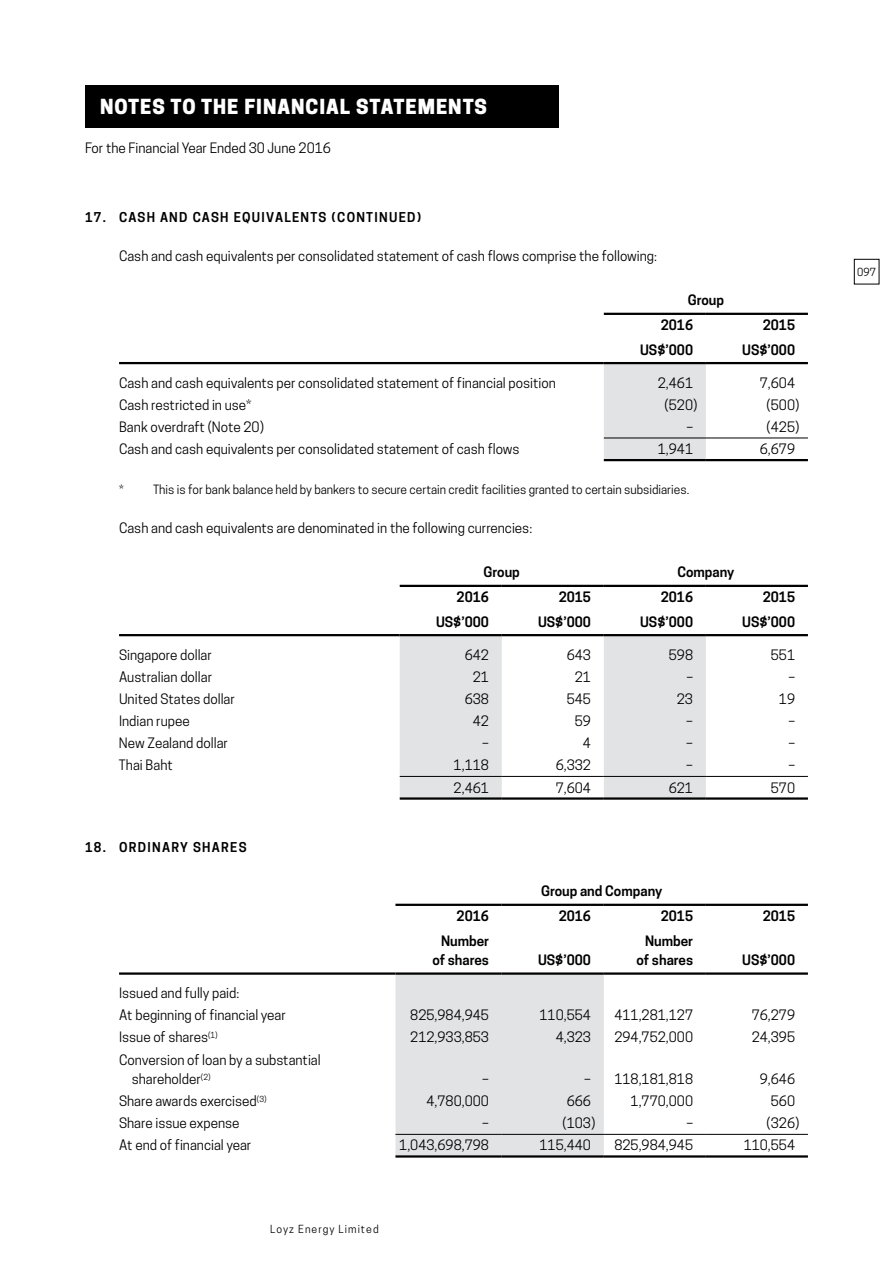
<style>
.page{position:relative;width:893px;height:1263px;background:#fff}
.page>*{position:absolute;margin:0;border:0;box-sizing:border-box;transform-origin:0 0}
.t1{font:800 19.5px "Cooper Hewitt";letter-spacing:.05em;color:#fff}
.t2{font:13.5px/22.2px "Cooper Hewitt";color:#000}
.t3{font:600 13.5px/19.5px "Cooper Hewitt";color:#000;text-align:right}
.t4{font:600 12.75px "Cooper Hewitt";letter-spacing:.1em;color:#000}
.t5{font:12px "Cooper Hewitt";color:#000}
.t6{font:10.5px "Cooper Hewitt";letter-spacing:.1em;color:#000}
</style>
<div class="page">
<div style="left:85px;top:85px;width:474px;height:43px;background:#000"></div>
<div style="left:854px;top:259px;width:25px;height:25px;border:1px solid #000"></div>
<div style="left:604px;top:364px;width:102px;height:95px;background:#e2e3e4"></div>
<hr style="left:604px;top:313px;width:102px;height:2px;background:#000">
<hr style="left:706px;top:313px;width:102px;height:2px;background:#000">
<hr style="left:119px;top:362px;width:485px;height:2px;background:#000">
<hr style="left:604px;top:362px;width:102px;height:2px;background:#000">
<hr style="left:706px;top:362px;width:102px;height:2px;background:#000">
<hr style="left:604px;top:438px;width:102px;height:1px;background:#000">
<hr style="left:706px;top:438px;width:102px;height:1px;background:#000">
<hr style="left:604px;top:459px;width:102px;height:2px;background:#000">
<hr style="left:706px;top:459px;width:102px;height:2px;background:#000">
<svg style="left:400px;top:636px;width:306px;height:161px;fill:#e2e3e4"></svg>
<hr style="left:400px;top:585px;width:102px;height:2px;background:#000">
<hr style="left:502px;top:585px;width:102px;height:2px;background:#000">
<hr style="left:604px;top:585px;width:102px;height:2px;background:#000">
<hr style="left:706px;top:585px;width:102px;height:2px;background:#000">
<hr style="left:119px;top:634px;width:281px;height:2px;background:#000">
<hr style="left:400px;top:634px;width:102px;height:2px;background:#000">
<hr style="left:502px;top:634px;width:102px;height:2px;background:#000">
<hr style="left:604px;top:634px;width:102px;height:2px;background:#000">
<hr style="left:706px;top:634px;width:102px;height:2px;background:#000">
<hr style="left:400px;top:776px;width:102px;height:1px;background:#000">
<hr style="left:502px;top:776px;width:102px;height:1px;background:#000">
<hr style="left:604px;top:776px;width:102px;height:1px;background:#000">
<hr style="left:706px;top:776px;width:102px;height:1px;background:#000">
<hr style="left:400px;top:797px;width:102px;height:3px;background:#000">
<hr style="left:502px;top:797px;width:102px;height:3px;background:#000">
<hr style="left:604px;top:797px;width:102px;height:3px;background:#000">
<hr style="left:706px;top:797px;width:102px;height:3px;background:#000">
<div style="left:395px;top:975px;width:209px;height:180px;background:#e2e3e4"></div>
<hr style="left:395px;top:904px;width:107px;height:2px;background:#000">
<hr style="left:502px;top:904px;width:102px;height:2px;background:#000">
<hr style="left:604px;top:904px;width:102px;height:2px;background:#000">
<hr style="left:706px;top:904px;width:102px;height:2px;background:#000">
<hr style="left:119px;top:972px;width:276px;height:3px;background:#000">
<hr style="left:395px;top:972px;width:107px;height:3px;background:#000">
<hr style="left:502px;top:972px;width:102px;height:3px;background:#000">
<hr style="left:604px;top:972px;width:102px;height:3px;background:#000">
<hr style="left:706px;top:972px;width:102px;height:3px;background:#000">
<hr style="left:395px;top:1134px;width:107px;height:1px;background:#000">
<hr style="left:502px;top:1134px;width:102px;height:1px;background:#000">
<hr style="left:604px;top:1134px;width:102px;height:1px;background:#000">
<hr style="left:706px;top:1134px;width:102px;height:1px;background:#000">
<hr style="left:395px;top:1155px;width:107px;height:2px;background:#000">
<hr style="left:502px;top:1155px;width:102px;height:2px;background:#000">
<hr style="left:604px;top:1155px;width:102px;height:2px;background:#000">
<hr style="left:706px;top:1155px;width:102px;height:2px;background:#000">
<h1 class="t1" style="left:100px;top:95px;width:388px">NOTES TO THE FINANCIAL STATEMENTS</h1>
<p class="t2" style="left:85px;top:137px;width:247px">For the Financial Year Ended 30 June 2016</p>
<p class="t4" style="left:85px;top:210px;width:338px">17. CASH AND CASH EQUIVALENTS (CONTINUED)</p>
<p class="t2" style="left:119px;top:245px;width:539px">Cash and cash equivalents per consolidated statement of cash flows comprise the following:</p>
<p class="t3" style="left:661px;top:288px;width:65px;line-height:24.6px;text-align:left;text-indent:27px">Group<br>2016</p>
<p class="t3" style="left:763px;top:315px;width:34px">2015</p>
<p class="t3" style="left:640px;top:340px;width:55px">US$’000</p>
<p class="t3" style="left:742px;top:340px;width:55px">US$’000</p>
<p class="t2" style="left:119px;top:372px;width:438px">Cash and cash equivalents per consolidated statement of financial position</p>
<p class="t2" style="left:658px;top:372px;width:37px">2,461</p>
<p class="t2" style="left:760px;top:372px;width:37px">7,604</p>
<p class="t2" style="left:119px;top:394px;width:134px">Cash restricted in use*</p>
<p class="t2" style="left:664px;top:394px;width:34px">(520)</p>
<p class="t2" style="left:767px;top:394px;width:34px">(500)</p>
<p class="t2" style="left:119px;top:416px;width:146px">Bank overdraft (Note 20)</p>
<p class="t2" style="left:686px;top:416px;width:8px">–</p>
<p class="t2" style="left:767px;top:416px;width:34px">(425)</p>
<p class="t2" style="left:119px;top:438px;width:402px">Cash and cash equivalents per consolidated statement of cash flows</p>
<p class="t2" style="left:658px;top:438px;width:37px">1,941</p>
<p class="t2" style="left:760px;top:438px;width:37px">6,679</p>
<p class="t5" style="left:119px;top:483px;width:6px">*</p>
<p class="t5" style="left:153px;top:483px;width:538px">This is for bank balance held by bankers to secure certain credit facilities granted to certain subsidiaries.</p>
<p class="t2" style="left:119px;top:517px;width:415px">Cash and cash equivalents are denominated in the following currencies:</p>
<p class="t3" style="left:484px;top:563px;width:38px">Group</p>
<p class="t3" style="left:677px;top:563px;width:59px">Company</p>
<p class="t3" style="left:457px;top:587px;width:34px">2016</p>
<p class="t3" style="left:559px;top:587px;width:34px">2015</p>
<p class="t3" style="left:661px;top:587px;width:34px">2016</p>
<p class="t3" style="left:763px;top:587px;width:34px">2015</p>
<p class="t3" style="left:436px;top:612px;width:55px">US$’000</p>
<p class="t3" style="left:538px;top:612px;width:55px">US$’000</p>
<p class="t3" style="left:640px;top:612px;width:55px">US$’000</p>
<p class="t3" style="left:742px;top:612px;width:55px">US$’000</p>
<p class="t2" style="left:119px;top:644px;width:95px">Singapore dollar</p>
<p class="t2" style="left:465px;top:644px;width:26px">642</p>
<p class="t2" style="left:567px;top:644px;width:26px">643</p>
<p class="t2" style="left:669px;top:644px;width:26px">598</p>
<p class="t2" style="left:771px;top:644px;width:26px">551</p>
<p class="t2" style="left:119px;top:666px;width:95px">Australian dollar</p>
<p class="t2" style="left:473px;top:666px;width:18px">21</p>
<p class="t2" style="left:575px;top:666px;width:18px">21</p>
<p class="t2" style="left:686px;top:666px;width:8px">–</p>
<p class="t2" style="left:788px;top:666px;width:8px">–</p>
<p class="t2" style="left:119px;top:688px;width:118px">United States dollar</p>
<p class="t2" style="left:465px;top:688px;width:26px">638</p>
<p class="t2" style="left:567px;top:688px;width:26px">545</p>
<p class="t2" style="left:677px;top:688px;width:18px">23</p>
<p class="t2" style="left:779px;top:688px;width:18px">19</p>
<p class="t2" style="left:119px;top:710px;width:72px">Indian rupee</p>
<p class="t2" style="left:473px;top:710px;width:18px">42</p>
<p class="t2" style="left:575px;top:710px;width:18px">59</p>
<p class="t2" style="left:686px;top:710px;width:8px">–</p>
<p class="t2" style="left:788px;top:710px;width:8px">–</p>
<p class="t2" style="left:119px;top:732px;width:111px">New Zealand dollar</p>
<p class="t2" style="left:482px;top:732px;width:8px">–</p>
<p class="t2" style="left:583px;top:732px;width:10px">4</p>
<p class="t2" style="left:686px;top:732px;width:8px">–</p>
<p class="t2" style="left:788px;top:732px;width:8px">–</p>
<p class="t2" style="left:119px;top:754px;width:55px">Thai Baht</p>
<p class="t2" style="left:454px;top:754px;width:37px">1,118</p>
<p class="t2" style="left:556px;top:754px;width:37px">6,332</p>
<p class="t2" style="left:686px;top:754px;width:8px">–</p>
<p class="t2" style="left:788px;top:754px;width:8px">–</p>
<p class="t2" style="left:454px;top:776px;width:37px">2,461</p>
<p class="t2" style="left:556px;top:776px;width:37px">7,604</p>
<p class="t2" style="left:669px;top:776px;width:26px">621</p>
<p class="t2" style="left:771px;top:776px;width:26px">570</p>
<p class="t4" style="left:85px;top:840px;width:163px">18. ORDINARY SHARES</p>
<p class="t2" style="left:119px;top:982px;width:168px">Issued and fully paid:<br>At beginning of financial year</p>
<p class="t3" style="left:541px;top:881px;width:123px">Group and Company</p>
<p class="t3" style="left:457px;top:906px;width:34px">2016</p>
<p class="t3" style="left:559px;top:906px;width:34px">2016</p>
<p class="t3" style="left:661px;top:906px;width:34px">2015</p>
<p class="t3" style="left:763px;top:906px;width:34px">2015</p>
<p class="t3" style="left:432px;top:931px;width:58px">Number of shares</p>
<p class="t3" style="left:636px;top:931px;width:58px">Number of shares</p>
<p class="t3" style="left:538px;top:950px;width:55px">US$’000</p>
<p class="t3" style="left:742px;top:950px;width:55px">US$’000</p>
<p class="t2" style="left:410px;top:1004px;width:80px">825,984,945</p>
<p class="t2" style="left:540px;top:1004px;width:53px">110,554</p>
<p class="t2" style="left:614px;top:1004px;width:80px">411,281,127</p>
<p class="t2" style="left:752px;top:1004px;width:45px">76,279</p>
<p class="t2" style="left:119px;top:1026px;width:100px">Issue of shares<sup>(1)</sup></p>
<p class="t2" style="left:410px;top:1026px;width:80px">212,933,853</p>
<p class="t2" style="left:556px;top:1026px;width:37px">4,323</p>
<p class="t2" style="left:614px;top:1026px;width:80px">294,752,000</p>
<p class="t2" style="left:752px;top:1026px;width:45px">24,395</p>
<p class="t2" style="left:132px;top:1050px;width:190px;line-height:19.5px;text-indent:-13px">Conversion of loan by a substantial shareholder<sup>(2)</sup></p>
<p class="t2" style="left:482px;top:1068px;width:8px">–</p>
<p class="t2" style="left:584px;top:1068px;width:110px">– 118,181,818</p>
<p class="t2" style="left:760px;top:1068px;width:37px">9,646</p>
<p class="t2" style="left:119px;top:1090px;width:149px">Share awards exercised<sup>(3)</sup></p>
<p class="t2" style="left:426px;top:1090px;width:64px">4,780,000</p>
<p class="t2" style="left:567px;top:1090px;width:26px">666</p>
<p class="t2" style="left:631px;top:1090px;width:64px">1,770,000</p>
<p class="t2" style="left:771px;top:1090px;width:26px">560</p>
<p class="t2" style="left:119px;top:1112px;width:122px">Share issue expense</p>
<p class="t2" style="left:482px;top:1112px;width:8px">–</p>
<p class="t2" style="left:562px;top:1112px;width:34px">(103)</p>
<p class="t2" style="left:686px;top:1112px;width:8px">–</p>
<p class="t2" style="left:767px;top:1112px;width:34px">(326)</p>
<p class="t2" style="left:119px;top:1134px;width:134px">At end of financial year</p>
<p class="t2" style="left:399px;top:1134px;width:91px">1,043,698,798</p>
<p class="t2" style="left:540px;top:1134px;width:53px">115,440</p>
<p class="t2" style="left:614px;top:1134px;width:80px">825,984,945</p>
<p class="t2" style="left:744px;top:1134px;width:53px">110,554</p>
<p class="t6" style="left:270px;top:1223px;width:110px">Loyz Energy Limited</p>
<p class="t6" style="left:857px;top:265px;width:20px">097</p>
</div>
